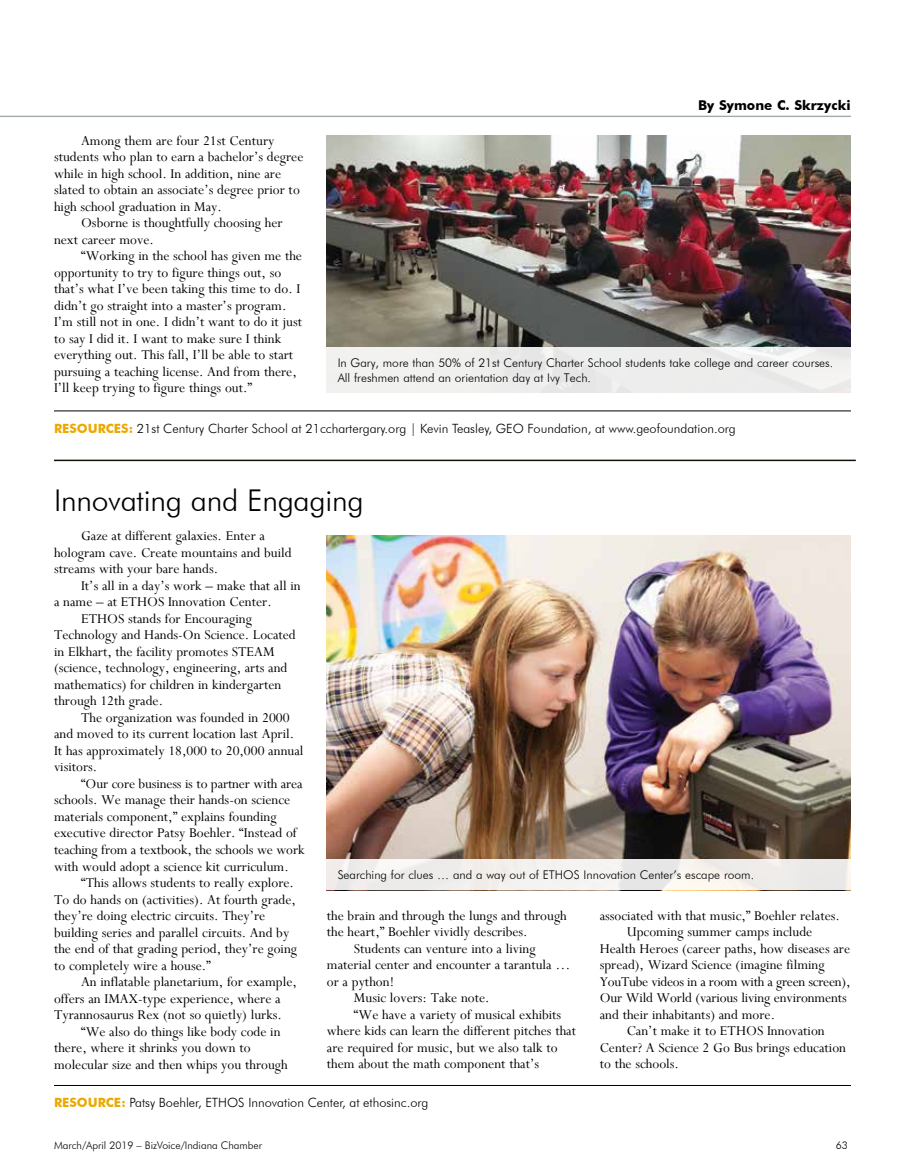
<style>
.page{position:relative;width:905px;height:1175px;background:#fff}
.page>*{position:absolute;margin:0;border:0;box-sizing:border-box;transform-origin:0 0}
.t1{font:300 30px "Futura BT";letter-spacing:-.01em;color:#000}
.t2{font:15px/16.5px "Perpetua";color:#000}
.t3{font:15px "Perpetua";letter-spacing:-.02em;color:#000}
.t4{font:700 13.5px "Futura BT";color:#000}
.t5{font:300 12.75px "Futura BT";color:#000}
.t6{font:300 12px/15px "Futura BT";color:#000}
.t7{font:300 10.5px "Futura BT";color:#000}
.s1{font-weight:700;color:#eba900}
</style>
<div class="page">
<hr style="left:0;top:116px;width:850px;height:1px;background:#a2a9ad">
<hr style="left:54px;top:410px;width:796px;height:1px;background:#000">
<hr style="left:54px;top:1085px;width:796px;height:1px;background:#000">
<img style="left:327px;top:535px;width:523px;height:324px">
<img style="left:327px;top:135px;width:523px;height:212px">
<hr style="left:54px;top:459px;width:801px;height:2px;background:#141006">
<div style="left:327px;top:347px;width:523px;height:46px;background:#edeeed"></div>
<div style="left:327px;top:859px;width:523px;height:31px;background:#f0eceb"></div>
<p class="t2" style="left:54px;top:132px;width:251px;text-indent:27px">Among them are four 21st Century students who plan to earn a bachelor’s degree while in high school. In addition, nine are slated to obtain an associate’s degree prior to high school graduation in May.</p>
<p class="t2" style="left:54px;top:214px;width:230px;text-indent:27px">Osborne is thoughtfully choosing her next career move.</p>
<p class="t2" style="left:54px;top:247px;width:249px;text-indent:27px">“Working in the school has given me the opportunity to try to figure things out, so that’s what I’ve been taking this time to do. I didn’t go straight into a master’s program.<br>I’m still not in one. I didn’t want to do it just to say I did it. I want to make sure I think everything out. This fall, I’ll be able to start pursuing a teaching license. And from there, I’ll keep trying to figure things out.”</p>
<p class="t4" style="left:698px;top:96px;width:154px">By Symone C. Skrzycki</p>
<p class="t6" style="left:338px;top:355px;width:497px">In Gary, more than 50% of 21st Century Charter School students take college and career courses.<br>All freshmen attend an orientation day at Ivy Tech.</p>
<p class="t5" style="left:54px;top:420px;width:683px"><span class="s1">RESOURCES:</span> 21st Century Charter School at 21cchartergary.org | Kevin Teasley, GEO Foundation, at www.geofoundation.org</p>
<h1 class="t1" style="left:54px;top:482px;width:311px">Innovating and Engaging</h1>
<p class="t2" style="left:54px;top:527px;width:239px;text-indent:27px">Gaze at different galaxies. Enter a hologram cave. Create mountains and build streams with your bare hands.</p>
<p class="t2" style="left:81px;top:577px;width:221px">It’s all in a day’s work – make that all in</p>
<p class="t2" style="left:54px;top:593px;width:219px">a name – at ETHOS Innovation Center.</p>
<p class="t2" style="left:81px;top:610px;width:172px">ETHOS stands for Encouraging</p>
<p class="t2" style="left:54px;top:626px;width:243px">Technology and Hands-On Science. Located</p>
<p class="t2" style="left:54px;top:643px;width:222px">in Elkhart, the facility promotes STEAM</p>
<p class="t2" style="left:54px;top:659px;width:235px">(science, technology, engineering, arts and</p>
<p class="t2" style="left:54px;top:676px;width:229px">mathematics) for children in kindergarten</p>
<p class="t2" style="left:54px;top:692px;width:111px">through 12th grade.</p>
<p class="t2" style="left:81px;top:709px;width:210px">The organization was founded in 2000</p>
<p class="t2" style="left:54px;top:725px;width:241px">and moved to its current location last April.</p>
<p class="t2" style="left:54px;top:742px;width:251px">It has approximately 18,000 to 20,000 annual</p>
<p class="t2" style="left:54px;top:758px;width:45px">visitors.</p>
<p class="t2" style="left:81px;top:775px;width:223px">“Our core business is to partner with area</p>
<p class="t2" style="left:54px;top:791px;width:238px">schools. We manage their hands-on science</p>
<p class="t2" style="left:54px;top:808px;width:224px">materials component,” explains founding</p>
<p class="t2" style="left:54px;top:824px;width:244px">executive director Patsy Boehler. “Instead of</p>
<p class="t2" style="left:54px;top:841px;width:252px">teaching from a textbook, the schools we work</p>
<p class="t2" style="left:54px;top:857px;width:236px">with would adopt a science kit curriculum.</p>
<p class="t2" style="left:81px;top:874px;width:214px">“This allows students to really explore.</p>
<p class="t2" style="left:54px;top:890px;width:243px">To do hands on (activities). At fourth grade,</p>
<p class="t2" style="left:54px;top:907px;width:213px">they’re doing electric circuits. They’re</p>
<p class="t2" style="left:54px;top:923px;width:237px">building series and parallel circuits. And by</p>
<p class="t2" style="left:54px;top:940px;width:245px">the end of that grading period, they’re going</p>
<p class="t2" style="left:54px;top:956px;width:158px">to completely wire a house.”</p>
<p class="t2" style="left:81px;top:973px;width:217px">An inflatable planetarium, for example,</p>
<p class="t2" style="left:54px;top:989px;width:228px">offers an IMAX-type experience, where a</p>
<p class="t2" style="left:54px;top:1006px;width:229px">Tyrannosaurus Rex (not so quietly) lurks.</p>
<p class="t2" style="left:81px;top:1022px;width:201px">“We also do things like body code in</p>
<p class="t2" style="left:54px;top:1039px;width:198px">there, where it shrinks you down to</p>
<p class="t2" style="left:54px;top:1055px;width:235px">molecular size and then whips you through</p>
<p class="t6" style="left:338px;top:867px;width:418px">Searching for clues … and a way out of ETHOS Innovation Center’s escape room.</p>
<p class="t2" style="left:327px;top:906px;width:241px">the brain and through the lungs and through</p>
<p class="t2" style="left:327px;top:923px;width:202px">the heart,” Boehler vividly describes.</p>
<p class="t2" style="left:354px;top:939px;width:183px">Students can venture into a living</p>
<p class="t2" style="left:327px;top:956px;width:245px">material center and encounter a tarantula …</p>
<p class="t2" style="left:327px;top:972px;width:69px">or a python!</p>
<p class="t2" style="left:354px;top:989px;width:137px">Music lovers: Take note.</p>
<p class="t2" style="left:354px;top:1005px;width:209px">“We have a variety of musical exhibits</p>
<p class="t2" style="left:327px;top:1022px;width:251px">where kids can learn the different pitches that</p>
<p class="t2" style="left:327px;top:1038px;width:232px">are required for music, but we also talk to</p>
<p class="t2" style="left:327px;top:1055px;width:214px">them about the math component that’s</p>
<p class="t2" style="left:599px;top:906px;width:242px">associated with that music,” Boehler relates.</p>
<p class="t2" style="left:626px;top:923px;width:187px">Upcoming summer camps include</p>
<p class="t2" style="left:599px;top:939px;width:252px">Health Heroes (career paths, how diseases are</p>
<p class="t2" style="left:599px;top:956px;width:226px">spread), Wizard Science (imagine filming</p>
<p class="t3" style="left:599px;top:972px;width:252px">YouTube videos in a room with a green screen),</p>
<p class="t2" style="left:599px;top:989px;width:248px">Our Wild World (various living environments</p>
<p class="t2" style="left:599px;top:1005px;width:177px">and their inhabitants) and more.</p>
<p class="t2" style="left:626px;top:1022px;width:199px">Can’t make it to ETHOS Innovation</p>
<p class="t2" style="left:599px;top:1038px;width:248px">Center? A Science 2 Go Bus brings education</p>
<p class="t2" style="left:599px;top:1055px;width:81px">to the schools.</p>
<p class="t5" style="left:54px;top:1095px;width:376px"><span class="s1">RESOURCE:</span> Patsy Boehler, ETHOS Innovation Center, at ethosinc.org</p>
<p class="t7" style="left:54px;top:1139px;width:209px">March/April 2019 – BizVoice/Indiana Chamber</p>
<p class="t7" style="left:835px;top:1139px;width:14px">63</p>
</div>
